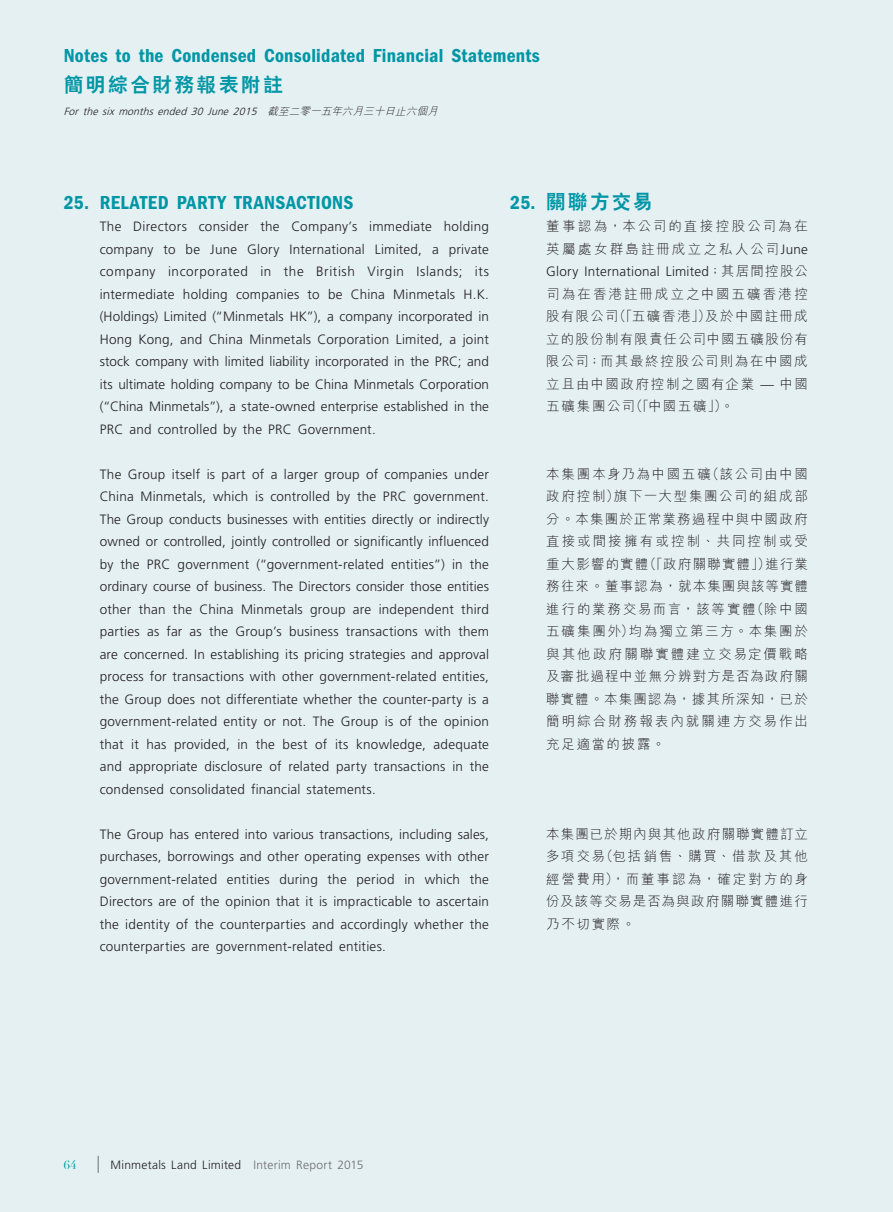
<style>
.page{position:relative;width:893px;height:1212px;background:#e5f0f3}
.page>*{position:absolute;margin:0;border:0;box-sizing:border-box;transform-origin:0 0}
._03_H1{font:19.5px "ITC Franklin Gothic Std Dm Cd";letter-spacing:.015em;color:#0096a5}
._03_H1-2{font:800 19.5px "C Hei 2 HK";letter-spacing:.14em;color:#0096a5}
._12___P2{font:300 13.5px/22.5px "Frutiger LT Std";letter-spacing:.015em;color:#231f20;text-align:justify}
._12___P2-2{font:300 13.5px/22.5px "M Hei HK";letter-spacing:.115em;color:#231f20;text-align:justify}
.t1{font:300 12px "Frutiger LT Std";letter-spacing:.02em;color:#231f20}
.t2{font:12px "Didot LT Std";color:#0096a5}
.t3{font:italic 300 10.5px "Frutiger LT Std";color:#231f20}
.s1{font-family:"M Hei HK"}
.s2{font-family:"ITC Franklin Gothic Std Dm Cd";font-weight:400}
.s3{font-family:"Frutiger LT Std"}
.s4{color:#6c6d70}
</style>
<div class="page">
<svg style="left:98px;top:1156px;width:1px;height:17px"></svg>
<h1 class="_03_H1" style="left:64px;top:44px;width:477px">Notes to the Condensed Consolidated Financial Statements</h1>
<h1 class="_03_H1-2" style="left:64px;top:72px;width:221px">簡明綜合財務報表附註</h1>
<p class="t3" style="left:64px;top:105px;width:379px">For the six months ended 30 June 2015 <span class="s1">截至二零一五年六月三十日止六個月</span></p>
<p class="_03_H1" style="left:64px;top:191px;width:291px">25. RELATED PARTY TRANSACTIONS</p>
<p class="_12___P2" style="left:100px;top:216px;width:391px">The Directors consider the Company’s immediate holding company to be June Glory International Limited, a private company incorporated in the British Virgin Islands; its intermediate holding companies to be China Minmetals H.K. (Holdings) Limited (“Minmetals HK”), a company incorporated in Hong Kong, and China Minmetals Corporation Limited, a joint stock company with limited liability incorporated in the PRC; and its ultimate holding company to be China Minmetals Corporation (“China Minmetals”), a state-owned enterprise established in the PRC and controlled by the PRC Government.</p>
<p class="_12___P2" style="left:100px;top:463px;width:391px">The Group itself is part of a larger group of companies under China Minmetals, which is controlled by the PRC government.<br>The Group conducts businesses with entities directly or indirectly owned or controlled, jointly controlled or significantly influenced by the PRC government (“government-related entities”) in the ordinary course of business. The Directors consider those entities other than the China Minmetals group are independent third parties as far as the Group’s business transactions with them are concerned. In establishing its pricing strategies and approval process for transactions with other government-related entities, the Group does not differentiate whether the counter-party is a government-related entity or not. The Group is of the opinion that it has provided, in the best of its knowledge, adequate and appropriate disclosure of related party transactions in the condensed consolidated financial statements.</p>
<p class="_12___P2" style="left:100px;top:823px;width:391px">The Group has entered into various transactions, including sales, purchases, borrowings and other operating expenses with other government-related entities during the period in which the Directors are of the opinion that it is impracticable to ascertain the identity of the counterparties and accordingly whether the counterparties are government-related entities.</p>
<p class="_03_H1-2" style="left:510px;top:188px;width:143px"><span class="s2">25.</span> 關聯方交易</p>
<p class="_12___P2-2" style="left:546px;top:215px;width:263px">董事認為，本公司的直接控股公司為在英屬處女群島註冊成立之私人公司<span class="s3">June Glory International Limited</span>；其居間控股公司為在香港註冊成立之中國五礦香港控股有限公司（「五礦香港」）及於中國註冊成立的股份制有限責任公司中國五礦股份有限公司；而其最終控股公司則為在中國成立且由中國政府控制之國有企業 <span class="s3">—</span> 中國五礦集團公司（「中國五礦」）。</p>
<p class="_12___P2-2" style="left:546px;top:462px;width:263px">本集團本身乃為中國五礦（該公司由中國政府控制）旗下一大型集團公司的組成部分。本集團於正常業務過程中與中國政府直接或間接擁有或控制、共同控制或受重大影響的實體（「政府關聯實體」）進行業務往來。董事認為，就本集團與該等實體進行的業務交易而言，該等實體（除中國五礦集團外）均為獨立第三方。本集團於與其他政府關聯實體建立交易定價戰略及審批過程中並無分辨對方是否為政府關聯實體。本集團認為，據其所深知，已於簡明綜合財務報表內就關連方交易作出充足適當的披露。</p>
<p class="_12___P2-2" style="left:546px;top:822px;width:263px">本集團已於期內與其他政府關聯實體訂立多項交易（包括銷售、購買、借款及其他經營費用），而董事認為，確定對方的身份及該等交易是否為與政府關聯實體進行乃不切實際。</p>
<p class="t2" style="left:64px;top:1158px;width:14px">64</p>
<p class="t1" style="left:111px;top:1158px;width:254px">Minmetals Land Limited <span class="s4">Interim Report 2015</span></p>
</div>
